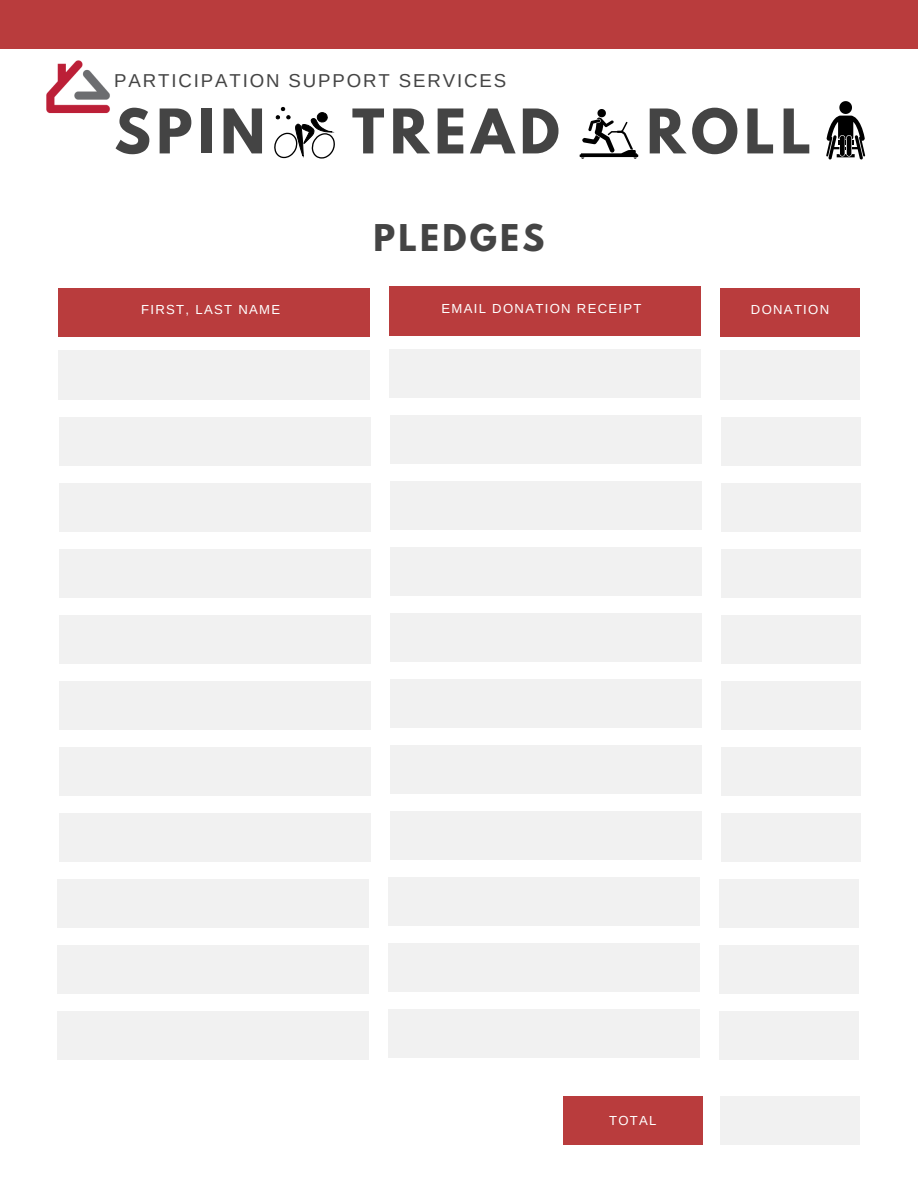
<style>
.page{position:relative;width:918px;height:1188px;background:#fff}
.page>*{position:absolute;margin:0;border:0;box-sizing:border-box;transform-origin:0 0}
.t1{font:700 54.45px "League Spartan";letter-spacing:.1em;color:#444}
.t2{font:700 32.7px "League Spartan";letter-spacing:.1em;color:#444}
.t3{font:18.6px "Arimo";letter-spacing:.1em;color:#444}
.t4{font:13.05px "Arimo";letter-spacing:.1em;color:#fff}
</style>
<div class="page">
<div style="left:58px;top:351px;width:312px;height:48px;background:#f1f1f1"></div>
<div style="left:720px;top:351px;width:140px;height:48px;background:#f1f1f1"></div>
<div style="left:59px;top:417px;width:312px;height:49px;background:#f1f1f1"></div>
<div style="left:722px;top:417px;width:139px;height:49px;background:#f1f1f1"></div>
<div style="left:59px;top:483px;width:312px;height:49px;background:#f1f1f1"></div>
<div style="left:721px;top:483px;width:140px;height:49px;background:#f1f1f1"></div>
<div style="left:59px;top:549px;width:312px;height:49px;background:#f1f1f1"></div>
<div style="left:722px;top:549px;width:139px;height:49px;background:#f1f1f1"></div>
<div style="left:59px;top:615px;width:312px;height:49px;background:#f1f1f1"></div>
<div style="left:722px;top:615px;width:139px;height:49px;background:#f1f1f1"></div>
<div style="left:59px;top:681px;width:312px;height:49px;background:#f1f1f1"></div>
<div style="left:722px;top:681px;width:139px;height:49px;background:#f1f1f1"></div>
<div style="left:59px;top:747px;width:312px;height:49px;background:#f1f1f1"></div>
<div style="left:722px;top:747px;width:139px;height:49px;background:#f1f1f1"></div>
<div style="left:59px;top:813px;width:312px;height:49px;background:#f1f1f1"></div>
<div style="left:722px;top:813px;width:139px;height:49px;background:#f1f1f1"></div>
<div style="left:58px;top:288px;width:312px;height:49px;background:#b93c3d"></div>
<div style="left:720px;top:288px;width:140px;height:49px;background:#b93c3d"></div>
<div style="left:389px;top:349px;width:312px;height:49px;background:#f1f1f1"></div>
<div style="left:390px;top:416px;width:312px;height:48px;background:#f1f1f1"></div>
<div style="left:390px;top:482px;width:312px;height:48px;background:#f1f1f1"></div>
<div style="left:390px;top:548px;width:312px;height:48px;background:#f1f1f1"></div>
<div style="left:390px;top:614px;width:312px;height:48px;background:#f1f1f1"></div>
<div style="left:390px;top:680px;width:312px;height:48px;background:#f1f1f1"></div>
<div style="left:390px;top:746px;width:312px;height:48px;background:#f1f1f1"></div>
<div style="left:390px;top:812px;width:312px;height:48px;background:#f1f1f1"></div>
<div style="left:389px;top:287px;width:312px;height:48px;background:#b93c3d"></div>
<div style="left:720px;top:1096px;width:140px;height:49px;background:#f1f1f1"></div>
<div style="left:563px;top:1096px;width:140px;height:49px;background:#b93c3d"></div>
<div style="left:57px;top:879px;width:312px;height:49px;background:#f1f1f1"></div>
<div style="left:719px;top:879px;width:140px;height:49px;background:#f1f1f1"></div>
<div style="left:57px;top:945px;width:312px;height:49px;background:#f1f1f1"></div>
<div style="left:719px;top:945px;width:140px;height:49px;background:#f1f1f1"></div>
<div style="left:57px;top:1011px;width:312px;height:49px;background:#f1f1f1"></div>
<div style="left:719px;top:1011px;width:140px;height:49px;background:#f1f1f1"></div>
<div style="left:388px;top:878px;width:312px;height:48px;background:#f1f1f1"></div>
<div style="left:388px;top:944px;width:312px;height:48px;background:#f1f1f1"></div>
<div style="left:388px;top:1010px;width:312px;height:48px;background:#f1f1f1"></div>
<div style="left:0;top:0;width:918px;height:48px;background:#b93c3d"></div>
<svg style="left:274px;top:107px;width:61px;height:52px"></svg>
<svg style="left:580px;top:109px;width:58px;height:50px"></svg>
<svg style="left:826px;top:101px;width:39px;height:59px"></svg>
<img style="left:46px;top:60px;width:64px;height:54px">
<p class="t3" style="left:114px;top:70px;width:394px">PARTICIPATION SUPPORT SERVICES</p>
<p class="t1" style="left:114px;top:104px;width:152px">SPIN</p>
<p class="t1" style="left:352px;top:104px;width:209px">TREAD</p>
<p class="t1" style="left:646px;top:104px;width:166px">ROLL</p>
<p class="t2" style="left:374px;top:222px;width:172px">PLEDGES</p>
<p class="t4" style="left:141px;top:303px;width:141px">FIRST, LAST NAME</p>
<p class="t4" style="left:441px;top:301px;width:202px">EMAIL DONATION RECEIPT</p>
<p class="t4" style="left:751px;top:303px;width:80px">DONATION</p>
<p class="t4" style="left:609px;top:1113px;width:49px">TOTAL</p>
</div>
